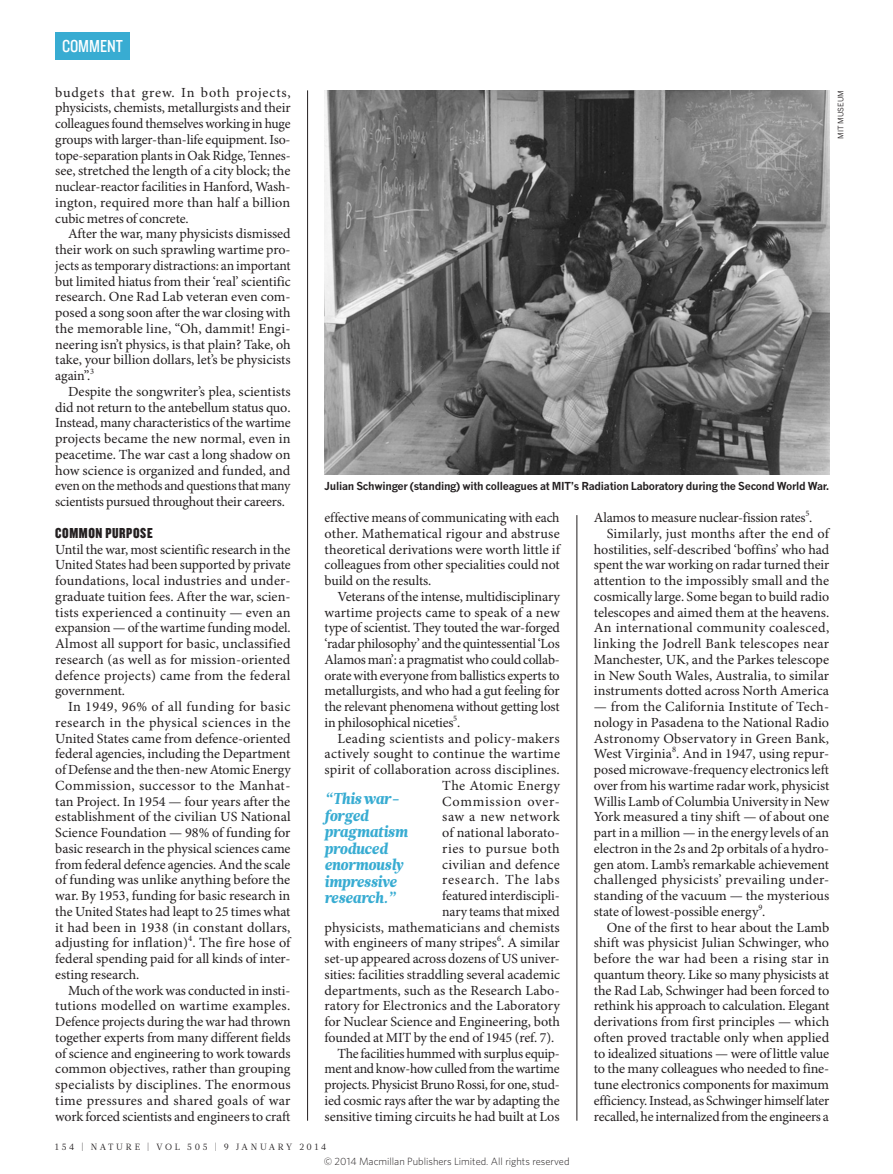
<style>
.page{position:relative;width:893px;height:1174px;background:#fff}
.page>*{position:absolute;margin:0;border:0;box-sizing:border-box;transform-origin:0 0}
.t1{font:18px "Knockout 29 Junior Ltweight";color:#fff}
.PULL_QUOTE{font:italic 900 15.75px/16.5px "Glosa Math";letter-spacing:-.025em;color:#38acd2;scale:.95 1}
.CROSSHEAD{font:15px "Knockout 69 Full Liteweight";letter-spacing:.04em;color:#231f20}
.BODY_INDENT{font:13.95px/15.8px "Minion Pro";letter-spacing:-.005em;color:#231f20;text-align:justify}
.BODY_1ST_PARA{font:13.95px/15.8px "Minion Pro";letter-spacing:.015em;color:#231f20;text-align:justify}
.BODY_INDENT-2{font:13.95px "Minion Pro";letter-spacing:.02em;color:#231f20}
.BODY_INDENT-3{font:13.95px "Minion Pro";letter-spacing:.05em;color:#231f20}
.BODY_INDENT-4{font:13.95px "Minion Pro";letter-spacing:.03em;color:#231f20}
.BODY_INDENT-5{font:13.95px "Minion Pro";letter-spacing:.015em;color:#231f20}
.PIC_CAPTION{font:700 10.8px "News Gothic MTOT";letter-spacing:-.025em;color:#231f20}
.t2{font:300 10.5px "Whitney";color:#231f20}
.t3{font:9px "Glosa Math";letter-spacing:.3em;color:#231f20}
.PIC_CREDIT{font:7.5px "News Gothic MTOT";color:#231f20}
</style>
<div class="page">
<img style="left:325px;top:90px;width:504px;height:385px">
<hr style="left:307px;top:90px;width:1px;height:1030px;background:#231f20">
<div style="left:55px;top:32px;width:75px;height:27px;background:#38acd2"></div>
<hr style="left:577px;top:515px;width:1px;height:605px;background:#231f20">
<p class="t1" style="left:62px;top:34px;width:62px">COMMENT</p>
<p class="BODY_INDENT" style="left:55px;top:85px;width:237px">budgets that grew. In both projects, physicists, chemists, metallurgists and their colleagues found themselves working in huge groups with larger-than-life equipment. Iso&shy;tope-separation plants in Oak Ridge, Tennes&shy;see, stretched the length of a city block; the nuclear-reactor facilities in Hanford, Wash&shy;ington, required more than half a billion cubic metres of concrete.</p>
<p class="BODY_INDENT" style="left:55px;top:227px;width:237px;text-indent:13px">After the war, many physicists dismissed their work on such sprawling wartime pro&shy;jects as temporary distractions: an important but limited hiatus from their ‘real’ scientific research. One Rad Lab veteran even com&shy;posed a song soon after the war closing with the memorable line, “Oh, dammit! Engi&shy;neering isn’t physics, is that plain? Take, oh take, your billion dollars, let’s be physicists again”.<sup>3</sup></p>
<p class="BODY_INDENT" style="left:55px;top:384px;width:237px;text-indent:13px">Despite the songwriter’s plea, scientists did not return to the antebellum status quo.<br>Instead, many characteristics of the wartime projects became the new normal, even in peacetime. The war cast a long shadow on how science is organized and funded, and even on the methods and questions that many scientists pursued throughout their careers.</p>
<p class="CROSSHEAD" style="left:55px;top:523px;width:99px">COMMON PURPOSE</p>
<p class="BODY_1ST_PARA" style="left:55px;top:542px;width:237px">Until the war, most scientific research in the United States had been supported by private foundations, local industries and under&shy;graduate tuition fees. After the war, scien&shy;tists experienced a continuity — even an expansion — of the wartime funding model.<br>Almost all support for basic, unclassified research (as well as for mission-oriented defence projects) came from the federal government.</p>
<p class="BODY_INDENT" style="left:55px;top:699px;width:237px;text-indent:13px">In 1949, 96% of all funding for basic research in the physical sciences in the United States came from defence-oriented federal agencies, including the Department of Defense and the then-new Atomic Energy Commission, successor to the Manhat&shy;tan Project. In 1954 — four years after the establishment of the civilian US National Science Foundation — 98% of funding for basic research in the physical sciences came from federal defence agencies. And the scale of funding was unlike anything before the war. By 1953, funding for basic research in the United States had leapt to 25 times what it had been in 1938 (in constant dollars, adjusting for inflation)<sup>4</sup>. The fire hose of federal spending paid for all kinds of inter&shy;esting research.</p>
<p class="BODY_INDENT" style="left:55px;top:983px;width:237px;text-indent:13px">Much of the work was conducted in insti&shy;tutions modelled on wartime examples.<br>Defence projects during the war had thrown together experts from many different fields of science and engineering to work towards common objectives, rather than grouping specialists by disciplines. The enormous time pressures and shared goals of war work forced scientists and engineers to craft</p>
<p class="PIC_CREDIT" style="left:836px;top:139px;width:50px;rotate:-90deg">MIT MUSEUM</p>
<p class="PIC_CAPTION" style="left:325px;top:480px;width:506px">Julian Schwinger (standing) with colleagues at MIT’s Radiation Laboratory during the Second World War.</p>
<p class="BODY_INDENT" style="left:325px;top:510px;width:237px">effective means of communicating with each other. Mathematical rigour and abstruse theoretical derivations were worth little if colleagues from other specialities could not build on the results.</p>
<p class="BODY_INDENT" style="left:325px;top:589px;width:237px;text-indent:13px">Veterans of the intense, multidisciplinary wartime projects came to speak of a new type of scientist. They touted the war-forged ‘radar philosophy’ and the quintessential ‘Los Alamos man’: a pragmatist who could collab&shy;orate with everyone from ballistics experts to metallurgists, and who had a gut feeling for the relevant phenomena without getting lost in philosophical niceties<sup>5</sup>.</p>
<p class="BODY_INDENT-2" style="left:337px;top:729px;width:224px">Leading scientists and policy-makers</p>
<p class="BODY_INDENT-2" style="left:325px;top:745px;width:237px">actively sought to continue the wartime</p>
<p class="BODY_INDENT" style="left:325px;top:762px;width:237px">spirit of collaboration across disciplines.</p>
<p class="BODY_INDENT-2" style="left:442px;top:777px;width:119px">The Atomic Energy</p>
<p class="BODY_INDENT-3" style="left:442px;top:792px;width:119px">Commission over-</p>
<p class="BODY_INDENT-4" style="left:442px;top:808px;width:119px">saw a new network</p>
<p class="BODY_INDENT" style="left:442px;top:825px;width:119px">of national laborato-</p>
<p class="BODY_INDENT-4" style="left:442px;top:840px;width:119px">ries to pursue both</p>
<p class="BODY_INDENT-5" style="left:442px;top:855px;width:119px">civilian and defence</p>
<p class="BODY_INDENT-3" style="left:442px;top:871px;width:119px">research. The labs</p>
<p class="BODY_INDENT" style="left:442px;top:888px;width:119px">featured interdiscipli-</p>
<p class="BODY_INDENT" style="left:442px;top:904px;width:119px">nary teams that mixed</p>
<p class="BODY_INDENT" style="left:325px;top:920px;width:237px">physicists, mathematicians and chemists</p>
<p class="BODY_INDENT" style="left:325px;top:935px;width:237px">with engineers of many stripes<sup>6</sup>. A similar</p>
<p class="BODY_INDENT" style="left:325px;top:951px;width:237px">set-up appeared across dozens of US univer-</p>
<p class="BODY_INDENT" style="left:325px;top:967px;width:237px">sities: facilities straddling several academic</p>
<p class="BODY_INDENT" style="left:325px;top:983px;width:237px">departments, such as the Research Labo-</p>
<p class="BODY_INDENT" style="left:325px;top:998px;width:237px">ratory for Electronics and the Laboratory</p>
<p class="BODY_INDENT" style="left:325px;top:1014px;width:237px">for Nuclear Science and Engineering, both</p>
<p class="BODY_INDENT" style="left:325px;top:1030px;width:231px">founded at MIT by the end of 1945 (ref. 7).</p>
<p class="BODY_INDENT" style="left:325px;top:1046px;width:237px;text-indent:13px">The facilities hummed with surplus equip&shy;ment and know-how culled from the wartime projects. Physicist Bruno Rossi, for one, stud&shy;ied cosmic rays after the war by adapting the sensitive timing circuits he had built at Los</p>
<p class="PULL_QUOTE" style="left:325px;top:790px;width:89px">“This war&shy;forged pragmatism produced enormously impressive research.”</p>
<p class="BODY_INDENT" style="left:594px;top:510px;width:220px">Alamos to measure nuclear-fission rates<sup>5</sup>.</p>
<p class="BODY_INDENT" style="left:594px;top:526px;width:237px;text-indent:13px">Similarly, just months after the end of hostilities, self-described ‘boffins’ who had spent the war working on radar turned their attention to the impossibly small and the cosmically large. Some began to build radio telescopes and aimed them at the heavens.<br>An international community coalesced, linking the Jodrell Bank telescopes near Manchester, UK, and the Parkes telescope in New South Wales, Australia, to similar instruments dotted across North America</p>
<p class="BODY_INDENT" style="left:594px;top:699px;width:237px">— from the California Institute of Tech&shy;nology in Pasadena to the National Radio Astronomy Observatory in Green Bank, West Virginia<sup>8</sup>. And in 1947, using repur&shy;posed microwave-frequency electronics left over from his wartime radar work, physicist Willis Lamb of Columbia University in New York measured a tiny shift — of about one part in a million — in the energy levels of an electron in the 2s and 2p orbitals of a hydro&shy;gen atom. Lamb’s remarkable achievement challenged physicists’ prevailing under&shy;standing of the vacuum — the mysterious state of lowest-possible energy<sup>9</sup>.</p>
<p class="BODY_INDENT" style="left:594px;top:920px;width:237px;text-indent:13px">One of the first to hear about the Lamb shift was physicist Julian Schwinger, who before the war had been a rising star in quantum theory. Like so many physicists at the Rad Lab, Schwinger had been forced to rethink his approach to calculation. Elegant derivations from first principles — which often proved tractable only when applied to idealized situations — were of little value to the many colleagues who needed to fine&shy;tune electronics components for maximum efficiency. Instead, as Schwinger himself later recalled, he internalized from the engineers a</p>
<p class="t3" style="left:55px;top:1141px;width:273px">154 | NATURE | VOL 505 | 9 JANUARY 2014</p>
<p class="t2" style="left:324px;top:1156px;width:247px">© 2014 Macmillan Publishers Limited. All rights reserved</p>
</div>
